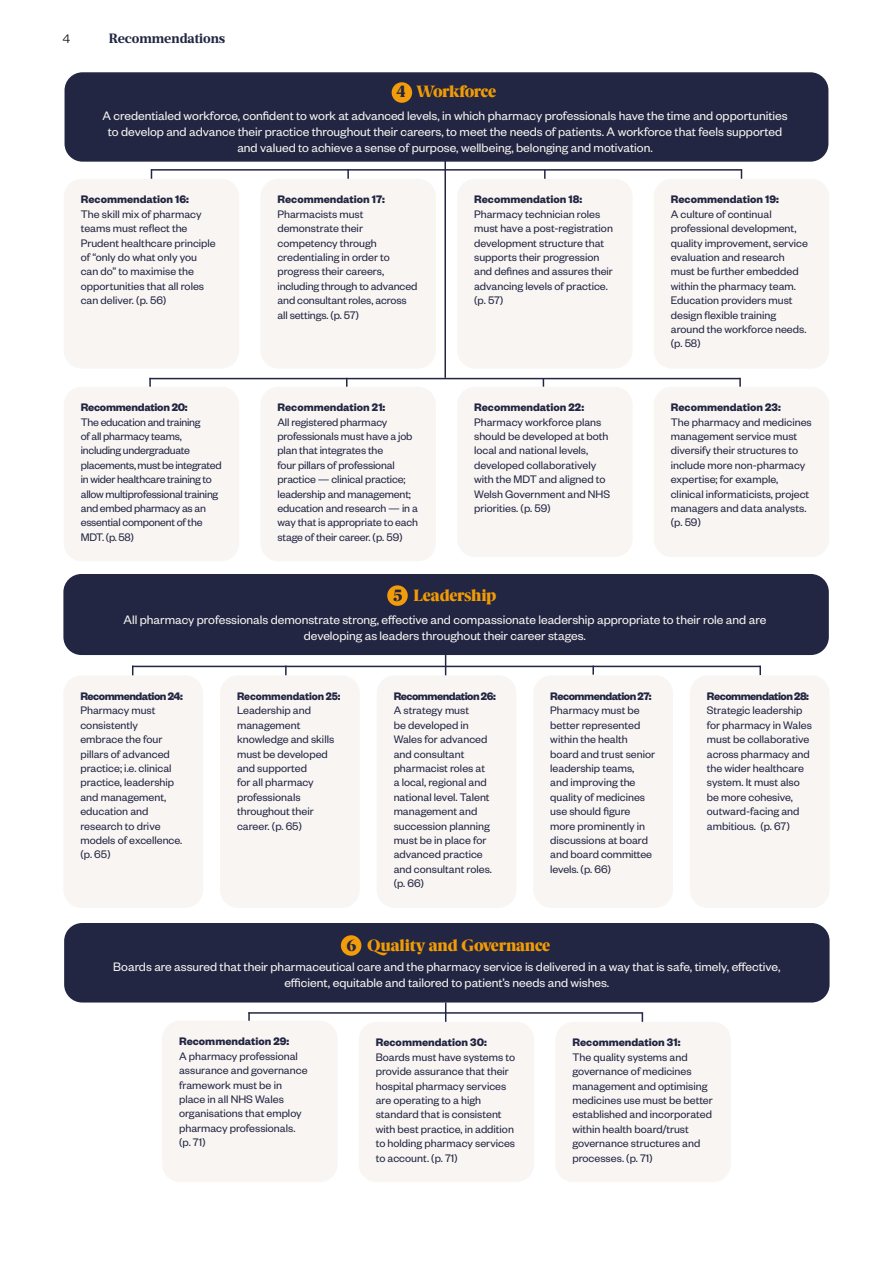
<style>
.page{position:relative;width:893px;height:1263px;background:#fff}
.page>*{position:absolute;margin:0;border:0;box-sizing:border-box;transform-origin:0 0}
.t1{font:900 16.5px "Berlingske Serif";letter-spacing:-.01em;color:#f09b06}
.t2{font:900 16.5px "Berlingske Serif";letter-spacing:-.03em;color:#f09b06}
.t3{font:13.5px/16.2px "Founders Grotesk";color:#f9f5f3;text-align:center}
.t4{font:700 13.5px "Prumo Text";color:#222642}
.t5{font:300 13.5px "Founders Grotesk";color:#000}
.t6{font:12px/14.4px "Founders Grotesk";color:#222642}
.t7{font:12px/14.4px "Founders Grotesk";letter-spacing:-.02em;color:#222642}
.t8{font:700 12px "Founders Grotesk";color:#222642}
.t9{font:700 12px "Founders Grotesk";letter-spacing:-.04em;color:#222642}
.t10{font:700 12px "Founders Grotesk";letter-spacing:-.02em;color:#222642}
.t11{font:700 12px "Founders Grotesk";color:#222642;scale:.96 1}
.s1{color:#23263f}
</style>
<div class="page">
<div style="left:65px;top:72px;width:763px;height:90px;background:#222642;border-radius:18px"></div>
<div style="left:457px;top:179px;width:175px;height:190px;background:#f9f5f3;border-radius:18px"></div>
<div style="left:260px;top:179px;width:176px;height:190px;background:#f9f5f3;border-radius:18px"></div>
<div style="left:64px;top:179px;width:175px;height:190px;background:#f9f5f3;border-radius:18px"></div>
<div style="left:654px;top:179px;width:175px;height:190px;background:#f9f5f3;border-radius:18px"></div>
<div style="left:64px;top:387px;width:175px;height:174px;background:#f9f5f3;border-radius:18px"></div>
<div style="left:260px;top:387px;width:176px;height:174px;background:#f9f5f3;border-radius:18px"></div>
<div style="left:457px;top:387px;width:175px;height:170px;background:#f9f5f3;border-radius:18px"></div>
<div style="left:654px;top:387px;width:175px;height:170px;background:#f9f5f3;border-radius:18px"></div>
<hr style="left:151px;top:169px;width:591px;height:2px;background:#222642">
<svg style="left:347px;top:170px;width:2px;height:9px"></svg>
<svg style="left:544px;top:170px;width:2px;height:9px"></svg>
<hr style="left:150px;top:378px;width:590px;height:1px;background:#222642">
<svg style="left:149px;top:378px;width:2px;height:9px"></svg>
<svg style="left:739px;top:378px;width:2px;height:9px"></svg>
<hr style="left:444px;top:161px;width:2px;height:217px;background:#222642">
<div style="left:63px;top:574px;width:766px;height:81px;background:#222642;border-radius:18px"></div>
<div style="left:377px;top:675px;width:139px;height:233px;background:#f9f5f3;border-radius:18px"></div>
<div style="left:220px;top:675px;width:140px;height:233px;background:#f9f5f3;border-radius:18px"></div>
<div style="left:63px;top:675px;width:140px;height:233px;background:#f9f5f3;border-radius:18px"></div>
<div style="left:533px;top:675px;width:140px;height:233px;background:#f9f5f3;border-radius:18px"></div>
<hr style="left:132px;top:666px;width:628px;height:1px;background:#222642">
<svg style="left:285px;top:667px;width:2px;height:8px"></svg>
<svg style="left:592px;top:667px;width:2px;height:8px"></svg>
<svg style="left:759px;top:666px;width:2px;height:9px"></svg>
<svg style="left:445px;top:655px;width:1px;height:20px"></svg>
<div style="left:690px;top:675px;width:140px;height:233px;background:#f9f5f3;border-radius:18px"></div>
<div style="left:64px;top:923px;width:766px;height:79px;background:#222642;border-radius:18px"></div>
<div style="left:555px;top:1022px;width:176px;height:160px;background:#f9f5f3;border-radius:18px"></div>
<div style="left:359px;top:1022px;width:175px;height:160px;background:#f9f5f3;border-radius:18px"></div>
<div style="left:162px;top:1021px;width:175px;height:161px;background:#f9f5f3;border-radius:18px"></div>
<hr style="left:248px;top:1012px;width:394px;height:2px;background:#222642">
<svg style="left:248px;top:1012px;width:2px;height:9px"></svg>
<svg style="left:445px;top:1002px;width:1px;height:20px"></svg>
<div style="left:392px;top:82px;width:20px;height:21px;background:#f29c0c;border-radius:50%"></div>
<div style="left:387px;top:585px;width:21px;height:21px;background:#f29c0c;border-radius:50%"></div>
<div style="left:341px;top:935px;width:20px;height:21px;background:#f29c0c;border-radius:50%"></div>
<p class="t5" style="left:63px;top:31px;width:9px">4</p>
<p class="t4" style="left:109px;top:31px;width:118px">Recommendations</p>
<h1 class="t2" style="left:396px;top:78px;width:102px"><span class="s1">4</span> Workforce</h1>
<p class="t3" style="left:102px;top:107px;width:687px">A credentialed workforce, confident to work at advanced levels, in which pharmacy professionals have the time and opportunities to develop and advance their practice throughout their careers, to meet the needs of patients. A workforce that feels supported and valued to achieve a sense of purpose, wellbeing, belonging and motivation.</p>
<p class="t8" style="left:81px;top:192px;width:110px">Recommendation 16:</p>
<p class="t6" style="left:81px;top:206px;width:137px">The skill mix of pharmacy teams must reflect the<br>Prudent healthcare principle of “only do what only you can do” to maximise the opportunities that all roles can deliver. (p. 56)</p>
<p class="t10" style="left:81px;top:400px;width:108px">Recommendation 20:</p>
<p class="t7" style="left:81px;top:414px;width:143px">The education and training<br>of all pharmacy teams, including undergraduate placements, must be integrated in wider healthcare training to allow multiprofessional training and embed pharmacy as an essential component of the<br>MDT. (p. 58)</p>
<p class="t8" style="left:277px;top:192px;width:109px">Recommendation 17:</p>
<p class="t6" style="left:277px;top:206px;width:141px">Pharmacists must demonstrate their competency through credentialing in order to progress their careers, including through to advanced and consultant roles, across all settings. (p. 57)</p>
<p class="t8" style="left:277px;top:400px;width:109px">Recommendation 21:</p>
<p class="t6" style="left:277px;top:414px;width:142px">All registered pharmacy professionals must have a job plan that integrates the<br>four pillars of professional practice — clinical practice; leadership and management; education and research — in a way that is appropriate to each stage of their career. (p. 59)</p>
<p class="t8" style="left:474px;top:192px;width:110px">Recommendation 18:</p>
<p class="t6" style="left:474px;top:206px;width:140px">Pharmacy technician roles must have a post-registration development structure that supports their progression and defines and assures their advancing levels of practice. (p. 57)</p>
<p class="t8" style="left:474px;top:400px;width:112px">Recommendation 22:</p>
<p class="t6" style="left:474px;top:414px;width:137px">Pharmacy workforce plans should be developed at both local and national levels, developed collaboratively with the MDT and aligned to<br>Welsh Government and NHS priorities. (p. 59)</p>
<h1 class="t1" style="left:393px;top:582px;width:105px"><span class="s1">5</span> Leadership</h1>
<p class="t8" style="left:671px;top:192px;width:110px">Recommendation 19:</p>
<p class="t6" style="left:671px;top:206px;width:139px">A culture of continual professional development, quality improvement, service evaluation and research must be further embedded within the pharmacy team.<br>Education providers must design flexible training around the workforce needs. (p. 58)</p>
<p class="t8" style="left:671px;top:400px;width:112px">Recommendation 23:</p>
<p class="t6" style="left:671px;top:414px;width:142px">The pharmacy and medicines management service must diversify their structures to include more non-pharmacy expertise; for example, clinical informaticists, project managers and data analysts. (p. 59)</p>
<p class="t3" style="left:123px;top:611px;width:644px">All pharmacy professionals demonstrate strong, effective and compassionate leadership appropriate to their role and are developing as leaders throughout their career stages.</p>
<p class="t9" style="left:80px;top:688px;width:104px">Recommendation 24:</p>
<p class="t6" style="left:80px;top:703px;width:103px">Pharmacy must consistently embrace the four pillars of advanced practice; i.e. clinical practice, leadership and management, education and research to drive models of excellence. (p. 65)</p>
<p class="t11" style="left:237px;top:688px;width:109px">Recommendation 25:</p>
<p class="t6" style="left:237px;top:703px;width:99px">Leadership and management knowledge and skills must be developed and supported<br>for all pharmacy professionals throughout their career. (p. 65)</p>
<p class="t9" style="left:394px;top:688px;width:104px">Recommendation 26:</p>
<p class="t6" style="left:394px;top:703px;width:100px">A strategy must<br>be developed in<br>Wales for advanced and consultant pharmacist roles at a local, regional and national level. Talent management and succession planning must be in place for advanced practice and consultant roles. (p. 66)</p>
<p class="t9" style="left:550px;top:688px;width:103px">Recommendation 27:</p>
<p class="t6" style="left:550px;top:703px;width:106px">Pharmacy must be better represented within the health board and trust senior leadership teams, and improving the quality of medicines use should figure more prominently in discussions at board and board committee levels. (p. 66)</p>
<h1 class="t1" style="left:346px;top:931px;width:205px"><span class="s1">6</span> Quality and Governance</h1>
<p class="t9" style="left:707px;top:688px;width:104px">Recommendation 28:</p>
<p class="t6" style="left:707px;top:703px;width:106px">Strategic leadership for pharmacy in Wales must be collaborative across pharmacy and the wider healthcare system. It must also be more cohesive, outward-facing and ambitious. (p. 67)</p>
<p class="t3" style="left:113px;top:957px;width:669px">Boards are assured that their pharmaceutical care and the pharmacy service is delivered in a way that is safe, timely, effective, efficient, equitable and tailored to patient’s needs and wishes.</p>
<p class="t8" style="left:179px;top:1034px;width:112px">Recommendation 29:</p>
<p class="t6" style="left:179px;top:1048px;width:130px">A pharmacy professional assurance and governance framework must be in place in all NHS Wales organisations that employ pharmacy professionals. (p. 71)</p>
<p class="t8" style="left:376px;top:1035px;width:113px">Recommendation 30:</p>
<p class="t6" style="left:376px;top:1049px;width:141px">Boards must have systems to provide assurance that their hospital pharmacy services are operating to a high standard that is consistent with best practice, in addition to holding pharmacy services to account. (p. 71)</p>
<p class="t8" style="left:572px;top:1035px;width:110px">Recommendation 31:</p>
<p class="t6" style="left:572px;top:1049px;width:142px">The quality systems and governance of medicines management and optimising medicines use must be better established and incorporated within health board/trust governance structures and processes. (p. 71)</p>
</div>
